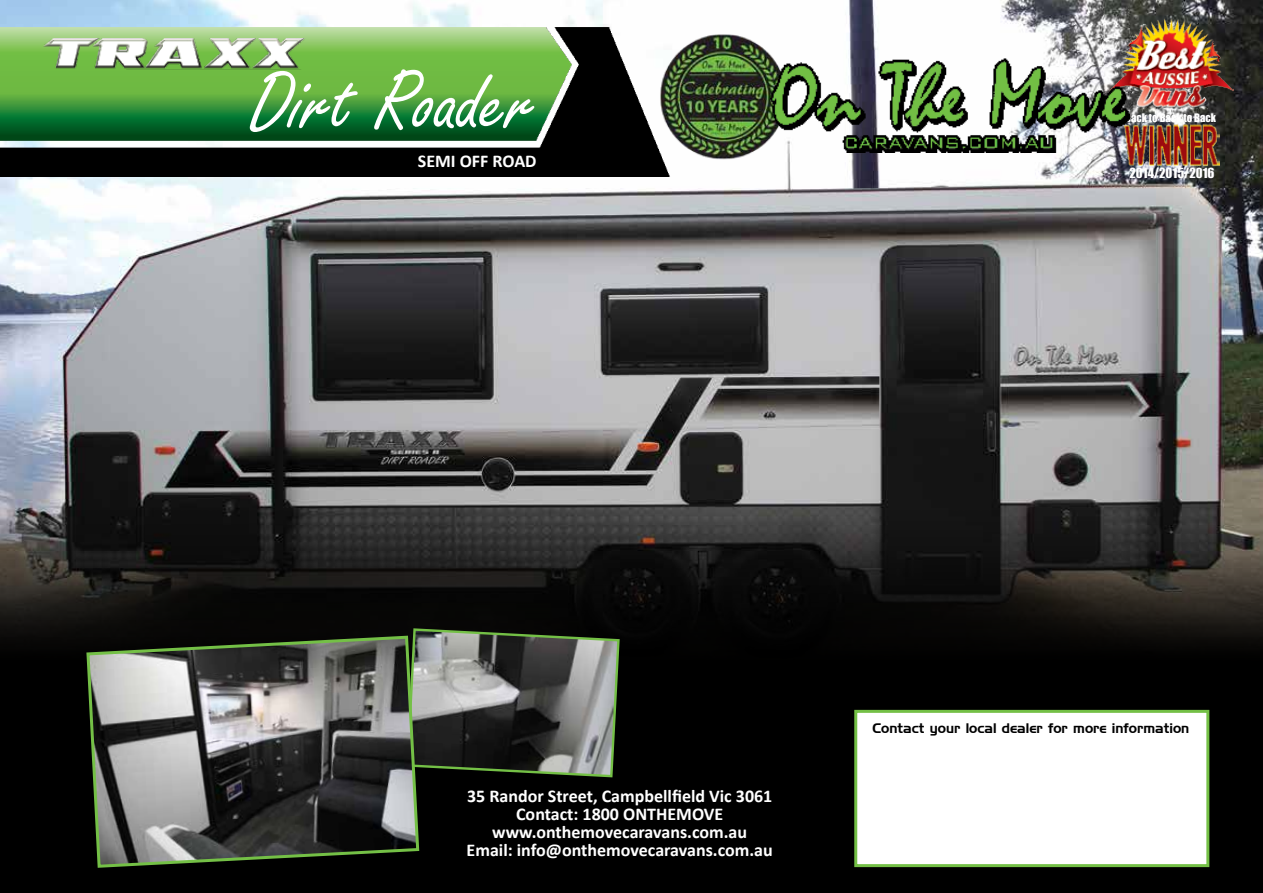
<style>
.page{position:relative;width:1263px;height:893px;background:#fff}
.page>*{position:absolute;margin:0;border:0;box-sizing:border-box;transform-origin:0 0}
.t1{font:90px "Freestyle Script";color:#fff}
.t2{font:700 18px/18px "Calibri";color:#fff;text-align:center}
.t3{font:13.5px "Handel Gothic BT";color:#000}
.t4{font:12.9px "Impact";color:#fff}
.t5{font:10.8px "Impact";color:#fff}
</style>
<div class="page">
<img style="left:0;top:0;width:1263px;height:499px">
<div style="left:0;top:749px;width:1263px;height:144px;background:#000"></div>
<img style="left:0;top:499px;width:1263px;height:298px">
<img style="left:670px;top:31px;width:119px;height:134px">
<img style="left:0;top:28px;width:670px;height:149px">
<img style="left:43px;top:38px;width:268px;height:32px">
<div style="left:854px;top:710px;width:355px;height:157px;background:#fff;border:3px solid #74c046"></div>
<svg style="left:405px;top:627px;width:216px;height:152px;background:#5c5f5a"></svg>
<svg style="left:85px;top:634px;width:336px;height:234px;background:#5f625d"></svg>
<img style="left:1109px;top:18px;width:125px;height:92px">
<img style="left:1123px;top:122px;width:97px;height:46px">
<img style="left:769px;top:38px;width:362px;height:114px">
<h1 class="t1" style="left:250px;top:53px;width:286px">Dirt Roader</h1>
<p class="t2" style="left:418px;top:154px;width:120px">SEMI OFF ROAD</p>
<p class="t5" style="left:1125px;top:111px;width:92px">Back to Back to Back</p>
<p class="t4" style="left:1129px;top:165px;width:86px">2014/2015/2016</p>
<p class="t2" style="left:467px;top:788px;width:308px">35 Randor Street, Campbellfield Vic 3061<br>Contact: 1800 ONTHEMOVE www.onthemovecaravans.com.au<br>Email: info@onthemovecaravans.com.au</p>
<p class="t3" style="left:872px;top:720px;width:318px">Contact your local dealer for more information</p>
</div>
